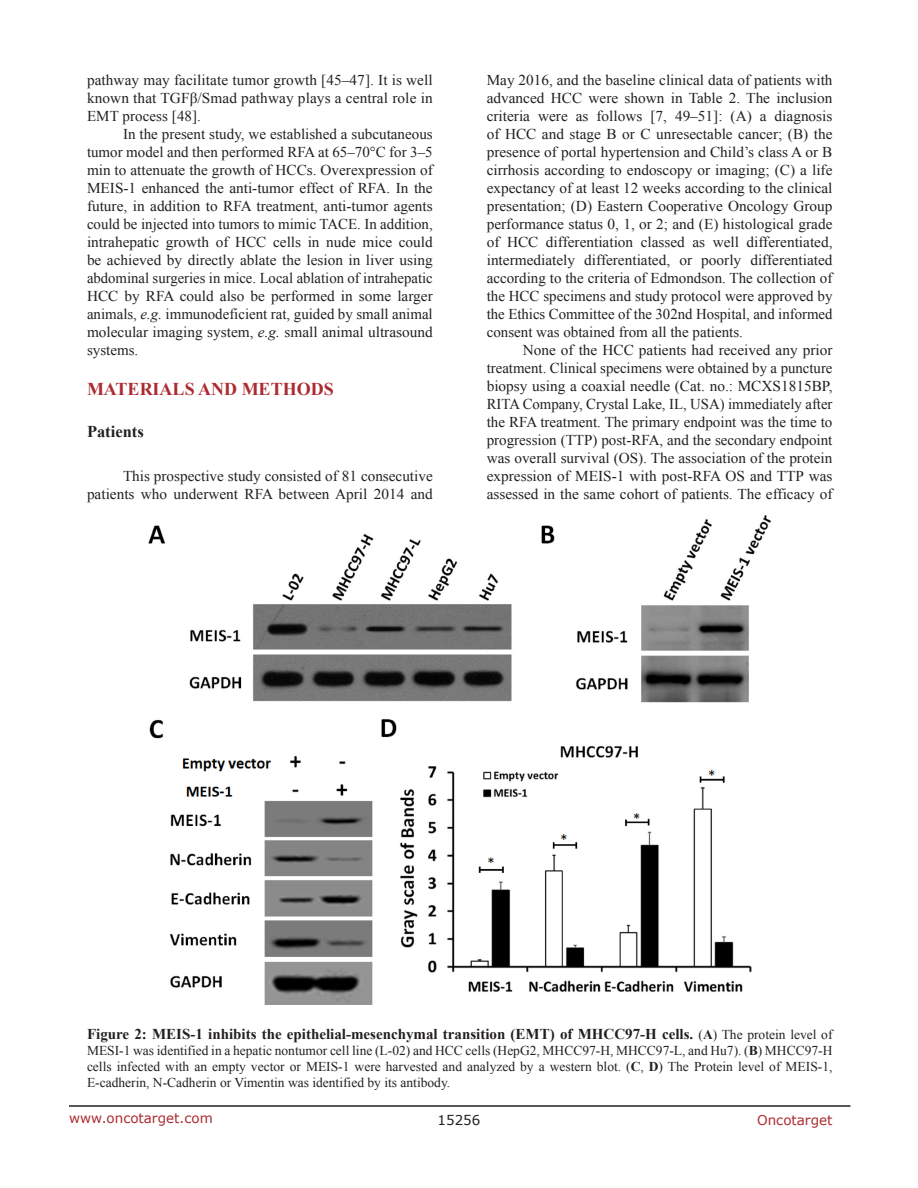
<style>
.page{position:relative;width:918px;height:1188px;background:#fff}
.page>*{position:absolute;margin:0;border:0;box-sizing:border-box;transform-origin:0 0}
.Heading{font:700 18px "Times New Roman";color:#ac2b31}
.SubHeading{font:700 16.5px "Times New Roman";color:#231f20}
.BodyText{font:15px/18px "Times New Roman";color:#231f20;text-align:justify}
.FigureText{font:700 15px "Times New Roman";color:#231f20}
.FigureText-2{font:13.5px/16.2px "Times New Roman";color:#231f20;text-align:justify}
.t1{font:13.5px "Verdana";color:#ac2b31}
.t2{font:13.5px "Verdana";color:#231f20}
.s1{font-style:italic}
.s2{font-weight:400;font-size:13.5px}
.s3{font-size:13.5px}
.s4{font-weight:700}
</style>
<div class="page">
<hr style="left:69px;top:1105px;width:781px;height:2px;background:#231f20">
<img style="left:149px;top:516px;width:622px;height:488px">
<p class="BodyText" style="left:87px;top:71px;width:347px">pathway may facilitate tumor growth [45–47]. It is well known that TGFβ/Smad pathway plays a central role in EMT process [48].</p>
<p class="BodyText" style="left:87px;top:125px;width:347px;text-indent:36px">In the present study, we established a subcutaneous tumor model and then performed RFA at 65–70°C for 3–5 min to attenuate the growth of HCCs. Overexpression of MEIS-1 enhanced the anti-tumor effect of RFA. In the future, in addition to RFA treatment, anti-tumor agents could be injected into tumors to mimic TACE. In addition, intrahepatic growth of HCC cells in nude mice could be achieved by directly ablate the lesion in liver using abdominal surgeries in mice. Local ablation of intrahepatic HCC by RFA could also be performed in some larger animals, <span class="s1">e.g.</span> immunodeficient rat, guided by small animal molecular imaging system, <span class="s1">e.g.</span> small animal ultrasound systems.</p>
<p class="Heading" style="left:87px;top:377px;width:248px">MATERIALS AND METHODS</p>
<p class="SubHeading" style="left:87px;top:420px;width:58px">Patients</p>
<p class="BodyText" style="left:87px;top:467px;width:347px;text-align:right">This prospective study consisted of 81 consecutive patients who underwent RFA between April 2014 and</p>
<p class="BodyText" style="left:487px;top:71px;width:347px">May 2016, and the baseline clinical data of patients with advanced HCC were shown in Table 2. The inclusion criteria were as follows [7, 49–51]: (A) a diagnosis of HCC and stage B or C unresectable cancer; (B) the presence of portal hypertension and Child’s class A or B cirrhosis according to endoscopy or imaging; (C) a life expectancy of at least 12 weeks according to the clinical presentation; (D) Eastern Cooperative Oncology Group performance status 0, 1, or 2; and (E) histological grade of HCC differentiation classed as well differentiated, intermediately differentiated, or poorly differentiated according to the criteria of Edmondson. The collection of the HCC specimens and study protocol were approved by the Ethics Committee of the 302nd Hospital, and informed consent was obtained from all the patients.</p>
<p class="BodyText" style="left:487px;top:341px;width:347px;text-indent:36px">None of the HCC patients had received any prior treatment. Clinical specimens were obtained by a puncture biopsy using a coaxial needle (Cat. no.: MCXS1815BP, RITA Company, Crystal Lake, IL, USA) immediately after the RFA treatment. The primary endpoint was the time to progression (TTP) post-RFA, and the secondary endpoint was overall survival (OS). The association of the protein expression of MEIS-1 with post-RFA OS and TTP was assessed in the same cohort of patients. The efficacy of</p>
<p class="FigureText" style="left:87px;top:1023px;width:747px">Figure 2: MEIS-1 inhibits the epithelial-mesenchymal transition (EMT) of MHCC97-H cells. <span class="s2">(</span><span class="s3">A</span><span class="s2">) The protein level of</span></p>
<p class="FigureText-2" style="left:87px;top:1042px;width:747px">MESI-1 was identified in a hepatic nontumor cell line (L-02) and HCC cells (HepG2, MHCC97-H, MHCC97-L, and Hu7). (<span class="s4">B</span>) MHCC97-H cells infected with an empty vector or MEIS-1 were harvested and analyzed by a western blot. (<span class="s4">C</span>, <span class="s4">D</span>) The Protein level of MEIS-1, E-cadherin, N-Cadherin or Vimentin was identified by its antibody.</p>
<p class="t1" style="left:69px;top:1109px;width:145px">www.oncotarget.com</p>
<p class="t2" style="left:438px;top:1111px;width:44px">15256</p>
<p class="t1" style="left:757px;top:1111px;width:77px">Oncotarget</p>
</div>
